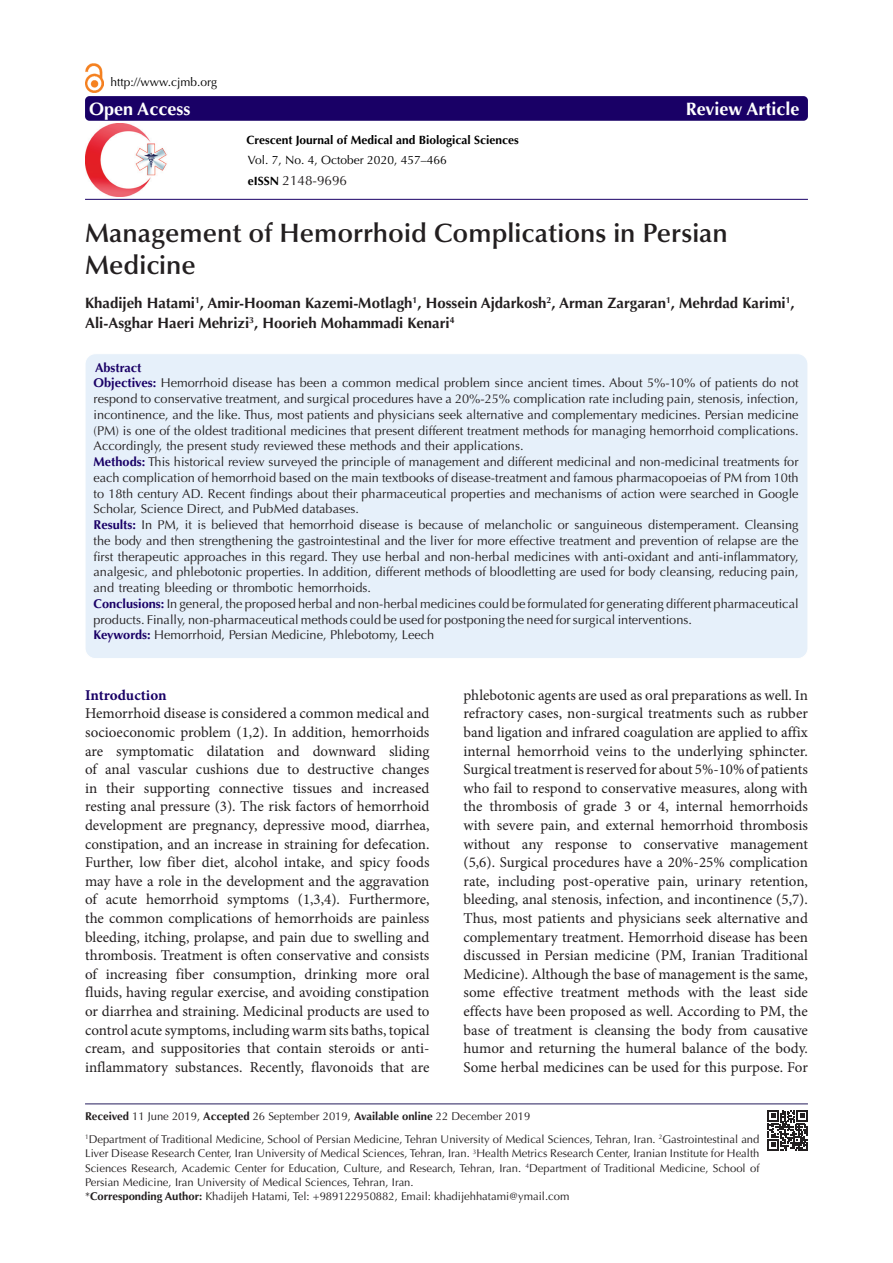
<style>
.page{position:relative;width:893px;height:1263px;background:#fff}
.page>*{position:absolute;margin:0;border:0;box-sizing:border-box;transform-origin:0 0}
.Pa3{font:600 26.7px/31.5px "Optima LT Std";color:#231f20}
.t1{font:700 18px "Optima LT Std";color:#fff}
.t2{font:15px/18.6px "Minion Pro";color:#231f20;text-align:justify}
.t3{font:700 15px/19.5px "Optima LT Std";color:#231f20}
.t4{font:700 15px "Minion Pro";letter-spacing:-.005em;color:#190066}
.t5{font:13.5px "Optima LT Std";color:#231f20}
.t6{font:12.75px/15.8px "Optima LT Std";color:#231f20;text-align:justify}
.t7{font:700 12.75px "Optima LT Std";color:#190066}
.t8{font:12px "Optima LT Std";color:#000}
.t9{font:700 12px "Optima LT Std";color:#000}
.t10{font:11.25px/14.2px "Optima LT Std";color:#231f20;text-align:justify}
.s1{font-weight:700;font-size:12px;color:#000}
.s2{font-weight:700;color:#190066}
.s3{font-weight:700}
</style>
<div class="page">
<div style="left:85px;top:354px;width:723px;height:305px;background:#e6f0fa;border-radius:10px"></div>
<div style="left:85px;top:96px;width:723px;height:25px;background:#190066;border-radius:4px"></div>
<hr style="left:85px;top:199px;width:723px;height:1px;background:#190066">
<hr style="left:85px;top:1103px;width:723px;height:1px;background:#261d5c">
<img style="left:85px;top:63px;width:19px;height:30px">
<img style="left:85px;top:124px;width:82px;height:72px">
<svg style="left:768px;top:1110px;width:40px;height:40px"></svg>
<p class="t8" style="left:111px;top:75px;width:108px">http://www.cjmb.org</p>
<p class="t1" style="left:89px;top:98px;width:103px">Open Access</p>
<p class="t1" style="left:686px;top:98px;width:115px">Review Article</p>
<p class="t9" style="left:247px;top:132px;width:274px">Crescent Journal of Medical and Biological Sciences</p>
<p class="t8" style="left:248px;top:153px;width:200px">Vol. 7, No. 4, October 2020, 457–466</p>
<p class="t5" style="left:248px;top:172px;width:101px"><span class="s1">eISSN</span> 2148-9696</p>
<p class="Pa3" style="left:85px;top:218px;width:644px">Management of Hemorrhoid Complications in Persian<br>Medicine</p>
<p class="t3" style="left:85px;top:294px;width:711px">Khadijeh Hatami<sup>1</sup>, Amir-Hooman Kazemi-Motlagh<sup>1</sup>, Hossein Ajdarkosh<sup>2</sup>, Arman Zargaran<sup>1</sup>, Mehrdad Karimi<sup>1</sup>,<br>Ali-Asghar Haeri Mehrizi<sup>3</sup>, Hoorieh Mohammadi Kenari<sup>4</sup></p>
<p class="t7" style="left:95px;top:360px;width:48px">Abstract</p>
<p class="t6" style="left:94px;top:375px;width:707px"><span class="s2">Objectives:</span> Hemorrhoid disease has been a common medical problem since ancient times. About 5%-10% of patients do not respond to conservative treatment, and surgical procedures have a 20%-25% complication rate including pain, stenosis, infection, incontinence, and the like. Thus, most patients and physicians seek alternative and complementary medicines. Persian medicine (PM) is one of the oldest traditional medicines that present different treatment methods for managing hemorrhoid complications.<br>Accordingly, the present study reviewed these methods and their applications.</p>
<p class="t6" style="left:94px;top:454px;width:707px"><span class="s2">Methods:</span> This historical review surveyed the principle of management and different medicinal and non-medicinal treatments for each complication of hemorrhoid based on the main textbooks of disease-treatment and famous pharmacopoeias of PM from 10th to 18th century AD. Recent findings about their pharmaceutical properties and mechanisms of action were searched in Google Scholar, Science Direct, and PubMed databases.</p>
<p class="t6" style="left:94px;top:517px;width:707px"><span class="s2">Results:</span> In PM, it is believed that hemorrhoid disease is because of melancholic or sanguineous distemperament. Cleansing the body and then strengthening the gastrointestinal and the liver for more effective treatment and prevention of relapse are the first therapeutic approaches in this regard. They use herbal and non-herbal medicines with anti-oxidant and anti-inflammatory, analgesic, and phlebotonic properties. In addition, different methods of bloodletting are used for body cleansing, reducing pain, and treating bleeding or thrombotic hemorrhoids.</p>
<p class="t6" style="left:94px;top:596px;width:706px"><span class="s2">Conclusions:</span> In general, the proposed herbal and non-herbal medicines could be formulated for generating different pharmaceutical products. Finally, non-pharmaceutical methods could be used for postponing the need for surgical interventions.</p>
<p class="t6" style="left:94px;top:627px;width:342px"><span class="s2">Keywords:</span> Hemorrhoid, Persian Medicine, Phlebotomy, Leech</p>
<p class="t4" style="left:85px;top:684px;width:83px">Introduction</p>
<p class="t2" style="left:85px;top:704px;width:346px">Hemorrhoid disease is considered a common medical and socioeconomic problem (1,2). In addition, hemorrhoids are symptomatic dilatation and downward sliding of anal vascular cushions due to destructive changes in their supporting connective tissues and increased resting anal pressure (3). The risk factors of hemorrhoid development are pregnancy, depressive mood, diarrhea, constipation, and an increase in straining for defecation.<br>Further, low fiber diet, alcohol intake, and spicy foods may have a role in the development and the aggravation of acute hemorrhoid symptoms (1,3,4). Furthermore, the common complications of hemorrhoids are painless bleeding, itching, prolapse, and pain due to swelling and thrombosis. Treatment is often conservative and consists of increasing fiber consumption, drinking more oral fluids, having regular exercise, and avoiding constipation or diarrhea and straining. Medicinal products are used to control acute symptoms, including warm sits baths, topical cream, and suppositories that contain steroids or anti&shy;inflammatory substances. Recently, flavonoids that are</p>
<p class="t2" style="left:463px;top:686px;width:346px">phlebotonic agents are used as oral preparations as well. In refractory cases, non-surgical treatments such as rubber band ligation and infrared coagulation are applied to affix internal hemorrhoid veins to the underlying sphincter.<br>Surgical treatment is reserved for about 5%-10% of patients who fail to respond to conservative measures, along with the thrombosis of grade 3 or 4, internal hemorrhoids with severe pain, and external hemorrhoid thrombosis without any response to conservative management (5,6). Surgical procedures have a 20%-25% complication rate, including post-operative pain, urinary retention, bleeding, anal stenosis, infection, and incontinence (5,7).<br>Thus, most patients and physicians seek alternative and complementary treatment. Hemorrhoid disease has been discussed in Persian medicine (PM, Iranian Traditional Medicine). Although the base of management is the same, some effective treatment methods with the least side effects have been proposed as well. According to PM, the base of treatment is cleansing the body from causative humor and returning the humeral balance of the body.<br>Some herbal medicines can be used for this purpose. For</p>
<p class="t10" style="left:85px;top:1109px;width:447px"><span class="s3">Received</span> 11 June 2019, <span class="s3">Accepted</span> 26 September 2019, <span class="s3">Available online</span> 22 December 2019</p>
<p class="t10" style="left:85px;top:1132px;width:676px"><sup>1</sup>Department of Traditional Medicine, School of Persian Medicine, Tehran University of Medical Sciences, Tehran, Iran. <sup>2</sup>Gastrointestinal and Liver Disease Research Center, Iran University of Medical Sciences, Tehran, Iran. <sup>3</sup>Health Metrics Research Center, Iranian Institute for Health Sciences Research, Academic Center for Education, Culture, and Research, Tehran, Iran. <sup>4</sup>Department of Traditional Medicine, School of Persian Medicine, Iran University of Medical Sciences, Tehran, Iran.</p>
<p class="t10" style="left:85px;top:1189px;width:486px">*<span class="s3">Corresponding Author:</span> Khadijeh Hatami, Tel: +989122950882, Email: khadijehhatami@ymail.com</p>
</div>
